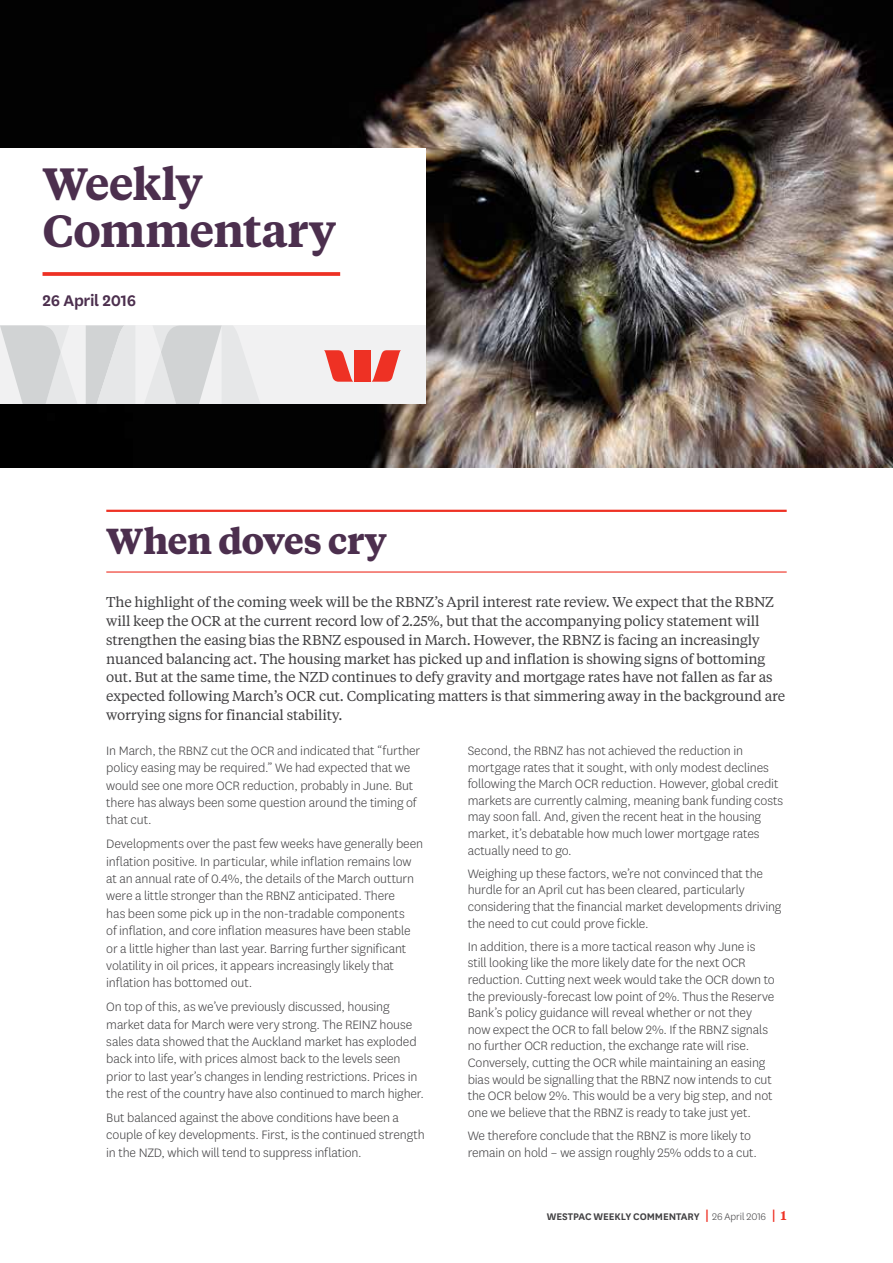
<style>
.page{position:relative;width:893px;height:1263px;background:#fff}
.page>*{position:absolute;margin:0;border:0;box-sizing:border-box;transform-origin:0 0}
.t1{font:600 45px/46.5px "Tiempos Text";letter-spacing:-.025em;color:#4c2f4e}
.t2{font:700 36px "Tiempos Text";letter-spacing:-.025em;color:#4c2f4e}
.t3{font:600 18px "National";letter-spacing:-.02em;color:#4c2f4e}
.t4{font:300 14.25px/16.6px "National LF";letter-spacing:-.01em;color:#414042}
.t5{font:14.25px/18.8px "Tiempos Text";letter-spacing:-.015em;color:#414042}
.t6{font:600 11.25px "National LF";letter-spacing:-.005em;color:#414042}
.s1{font-family:"Tiempos Text";font-size:13.5px;color:#ee3124}
.s2{font-weight:300}
.s3{font-family:"Tiempos Text";font-size:12.75px;color:#ee3124}
</style>
<div class="page">
<img style="left:0;top:0;width:893px;height:468px">
<div style="left:0;top:149px;width:425px;height:255px;background:#fff"></div>
<div style="left:0;top:325px;width:425px;height:79px;background:#f1f1f2"></div>
<svg style="left:0;top:325px;width:260px;height:79px"></svg>
<svg style="left:324px;top:350px;width:29px;height:32px"></svg>
<svg style="left:371px;top:350px;width:30px;height:32px"></svg>
<div style="left:354px;top:350px;width:17px;height:32px;background:#ee3124"></div>
<svg style="left:43px;top:272px;width:297px;height:4px"></svg>
<hr style="left:106px;top:510px;width:681px;height:2px;background:#ee3124">
<hr style="left:106px;top:571px;width:681px;height:2px;background:#ee3124">
<h1 class="t1" style="left:43px;top:159px;width:295px">Weekly<br>Commentary</h1>
<p class="t3" style="left:43px;top:288px;width:95px">26 April 2016</p>
<h2 class="t2" style="left:106px;top:516px;width:282px">When doves cry</h2>
<p class="t5" style="left:106px;top:592px;width:680px">The highlight of the coming week will be the RBNZ’s April interest rate review. We expect that the RBNZ will keep the OCR at the current record low of 2.25%, but that the accompanying policy statement will strengthen the easing bias the RBNZ espoused in March. However, the RBNZ is facing an increasingly nuanced balancing act. The housing market has picked up and inflation is showing signs of bottoming out. But at the same time, the NZD continues to defy gravity and mortgage rates have not fallen as far as expected following March’s OCR cut. Complicating matters is that simmering away in the background are worrying signs for financial stability.</p>
<p class="t4" style="left:106px;top:741px;width:316px;line-height:17.4px">In March, the RBNZ cut the OCR and indicated that “further policy easing may be required.” We had expected that we would see one more OCR reduction, probably in June. But there has always been some question around the timing of that cut.</p>
<p class="t4" style="left:106px;top:835px;width:318px;line-height:17.4px">Developments over the past few weeks have generally been inflation positive. In particular, while inflation remains low at an annual rate of 0.4%, the details of the March outturn were a little stronger than the RBNZ anticipated. There<br>has been some pick up in the non-tradable components<br>of inflation, and core inflation measures have been stable or a little higher than last year. Barring further significant volatility in oil prices, it appears increasingly likely that inflation has bottomed out.</p>
<p class="t4" style="left:106px;top:998px;width:319px;line-height:17.4px">On top of this, as we’ve previously discussed, housing market data for March were very strong. The REINZ house sales data showed that the Auckland market has exploded back into life, with prices almost back to the levels seen prior to last year’s changes in lending restrictions. Prices in the rest of the country have also continued to march higher.</p>
<p class="t4" style="left:106px;top:1108px;width:320px;line-height:17.4px">But balanced against the above conditions have been a couple of key developments. First, is the continued strength in the NZD, which will tend to suppress inflation.</p>
<p class="t4" style="left:468px;top:742px;width:317px">Second, the RBNZ has not achieved the reduction in mortgage rates that it sought, with only modest declines following the March OCR reduction. However, global credit markets are currently calming, meaning bank funding costs may soon fall. And, given the recent heat in the housing market, it’s debatable how much lower mortgage rates actually need to go.</p>
<p class="t4" style="left:468px;top:865px;width:315px">Weighing up these factors, we’re not convinced that the hurdle for an April cut has been cleared, particularly considering that the financial market developments driving the need to cut could prove fickle.</p>
<p class="t4" style="left:468px;top:937px;width:309px">In addition, there is a more tactical reason why June is still looking like the more likely date for the next OCR reduction. Cutting next week would take the OCR down to the previously-forecast low point of 2%. Thus the Reserve Bank’s policy guidance will reveal whether or not they now expect the OCR to fall below 2%. If the RBNZ signals no further OCR reduction, the exchange rate will rise.<br>Conversely, cutting the OCR while maintaining an easing bias would be signalling that the RBNZ now intends to cut the OCR below 2%. This would be a very big step, and not one we believe that the RBNZ is ready to take just yet.</p>
<p class="t4" style="left:468px;top:1127px;width:291px">We therefore conclude that the RBNZ is more likely to remain on hold – we assign roughly 25% odds to a cut.</p>
<p class="t6" style="left:547px;top:1209px;width:241px">WESTPAC WEEKLY COMMENTARY <span class="s1">|</span> <span class="s2">26 April 2016</span> <span class="s1">|</span> <span class="s3">1</span></p>
</div>
